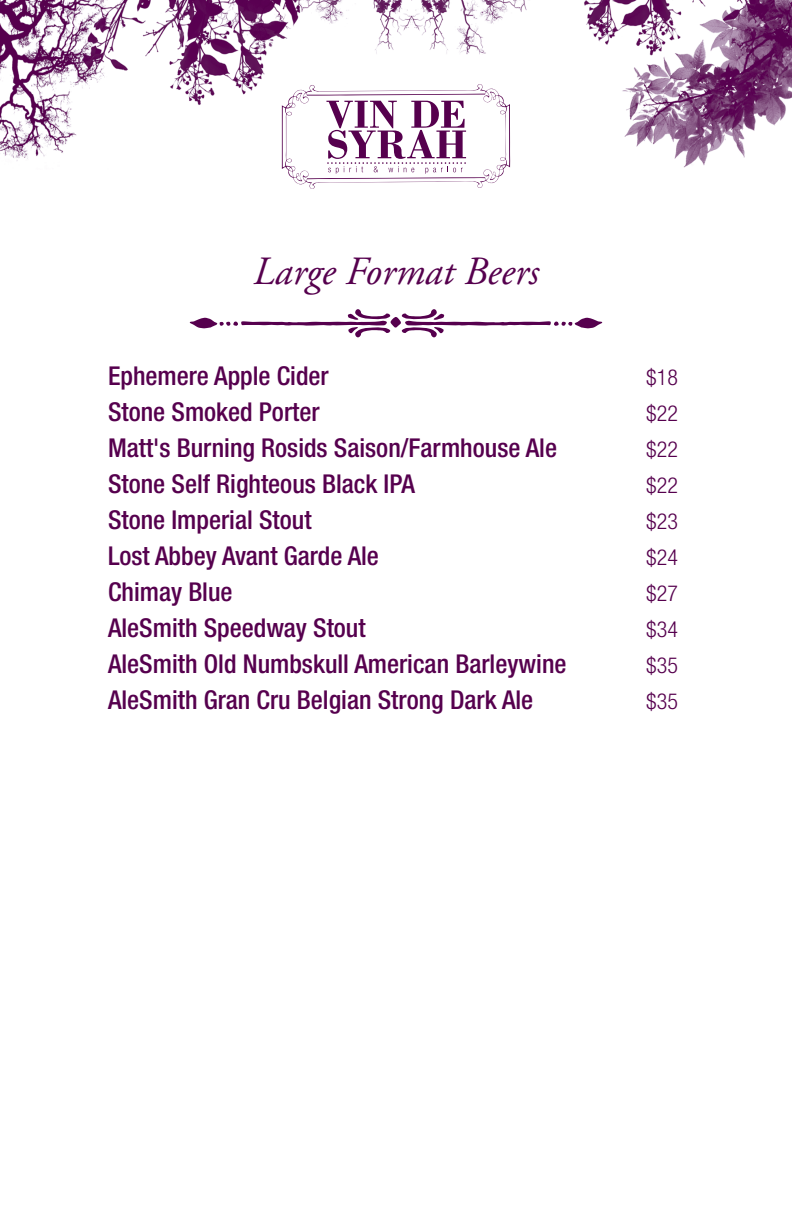
<style>
.page{position:relative;width:792px;height:1224px;background:#fff}
.page>*{position:absolute;margin:0;border:0;box-sizing:border-box;transform-origin:0 0}
.t1{font:italic 40px "Adobe Garamond Pro";color:#56004e}
.t2{font:500 condensed 26px "Helvetica Neue LT Std";color:#56004e}
.t3{font:300 condensed 22px "Helvetica Neue LT Std";color:#56004e}
</style>
<div class="page">
<img style="left:0;top:0;width:792px;height:169px">
<svg style="left:282px;top:84px;width:228px;height:105px"></svg>
<p class="t1" style="left:253px;top:248px;width:287px">Large Format Beers</p>
<p class="t2" style="left:108px;top:360px;width:222px">Ephemere Apple Cider</p>
<p class="t3" style="left:646px;top:364px;width:33px">$18</p>
<p class="t2" style="left:108px;top:396px;width:213px">Stone Smoked Porter</p>
<p class="t3" style="left:646px;top:400px;width:33px">$22</p>
<p class="t2" style="left:108px;top:432px;width:451px">Matt's Burning Rosids Saison/Farmhouse Ale</p>
<p class="t3" style="left:646px;top:436px;width:33px">$22</p>
<p class="t2" style="left:108px;top:468px;width:308px">Stone Self Righteous Black IPA</p>
<p class="t3" style="left:646px;top:472px;width:33px">$22</p>
<p class="t2" style="left:108px;top:504px;width:205px">Stone Imperial Stout</p>
<p class="t3" style="left:646px;top:508px;width:33px">$23</p>
<p class="t2" style="left:108px;top:540px;width:273px">Lost Abbey Avant Garde Ale</p>
<p class="t3" style="left:646px;top:544px;width:33px">$24</p>
<p class="t2" style="left:108px;top:576px;width:126px">Chimay Blue</p>
<p class="t3" style="left:646px;top:580px;width:33px">$27</p>
<p class="t2" style="left:108px;top:612px;width:259px">AleSmith Speedway Stout</p>
<p class="t3" style="left:646px;top:616px;width:33px">$34</p>
<p class="t2" style="left:108px;top:648px;width:460px">AleSmith Old Numbskull American Barleywine</p>
<p class="t3" style="left:646px;top:652px;width:33px">$35</p>
<p class="t2" style="left:108px;top:684px;width:427px">AleSmith Gran Cru Belgian Strong Dark Ale</p>
<p class="t3" style="left:646px;top:688px;width:33px">$35</p>
</div>
